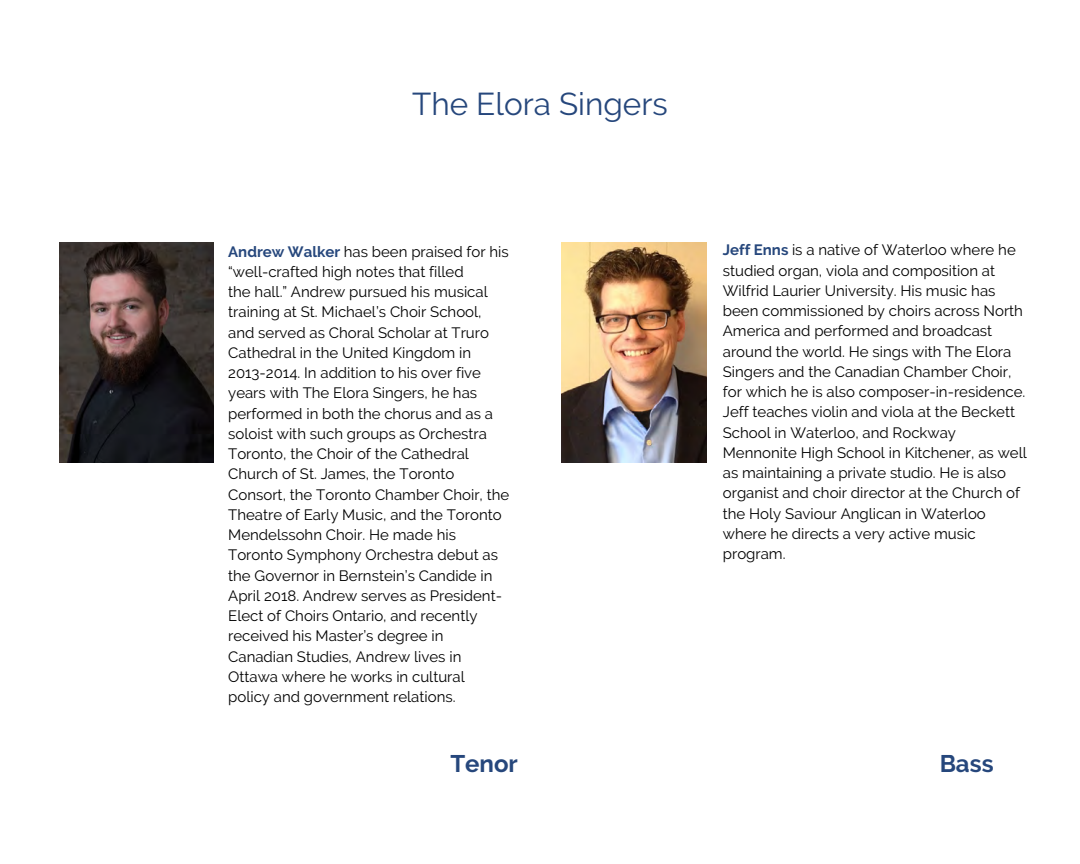
<style>
.page{position:relative;width:1080px;height:864px;background:#fff}
.page>*{position:absolute;margin:0;border:0;box-sizing:border-box;transform-origin:0 0}
.t1{font:31.5px "Raleway";color:#26477c}
.t2{font:700 24px "Raleway";color:#26477c}
.t3{font:15px/20.2px "Raleway";color:#000}
.s1{font-weight:700;color:#26477c}
</style>
<div class="page">
<img style="left:562px;top:242px;width:145px;height:221px">
<img style="left:59px;top:242px;width:154px;height:221px">
<h1 class="t1" style="left:412px;top:85px;width:257px">The Elora Singers</h1>
<p class="t3" style="left:228px;top:241px;width:283px"><span class="s1">Andrew Walker</span> has been praised for his “well-crafted high notes that filled<br>the hall.” Andrew pursued his musical training at St. Michael’s Choir School, and served as Choral Scholar at Truro Cathedral in the United Kingdom in 2013-2014. In addition to his over five years with The Elora Singers, he has performed in both the chorus and as a soloist with such groups as Orchestra Toronto, the Choir of the Cathedral Church of St. James, the Toronto Consort, the Toronto Chamber Choir, the Theatre of Early Music, and the Toronto Mendelssohn Choir. He made his Toronto Symphony Orchestra debut as the Governor in Bernstein’s Candide in April 2018. Andrew serves as President-Elect of Choirs Ontario, and recently received his Master’s degree in Canadian Studies, Andrew lives in Ottawa where he works in cultural policy and government relations.</p>
<h2 class="t2" style="left:450px;top:750px;width:69px">Tenor</h2>
<p class="t3" style="left:723px;top:240px;width:306px"><span class="s1">Jeff Enns</span> is a native of Waterloo where he studied organ, viola and composition at Wilfrid Laurier University. His music has been commissioned by choirs across North America and performed and broadcast around the world. He sings with The Elora Singers and the Canadian Chamber Choir, for which he is also composer-in-residence.<br>Jeff teaches violin and viola at the Beckett School in Waterloo, and Rockway Mennonite High School in Kitchener, as well as maintaining a private studio. He is also organist and choir director at the Church of the Holy Saviour Anglican in Waterloo where he directs a very active music program.</p>
<h2 class="t2" style="left:940px;top:750px;width:55px">Bass</h2>
</div>
